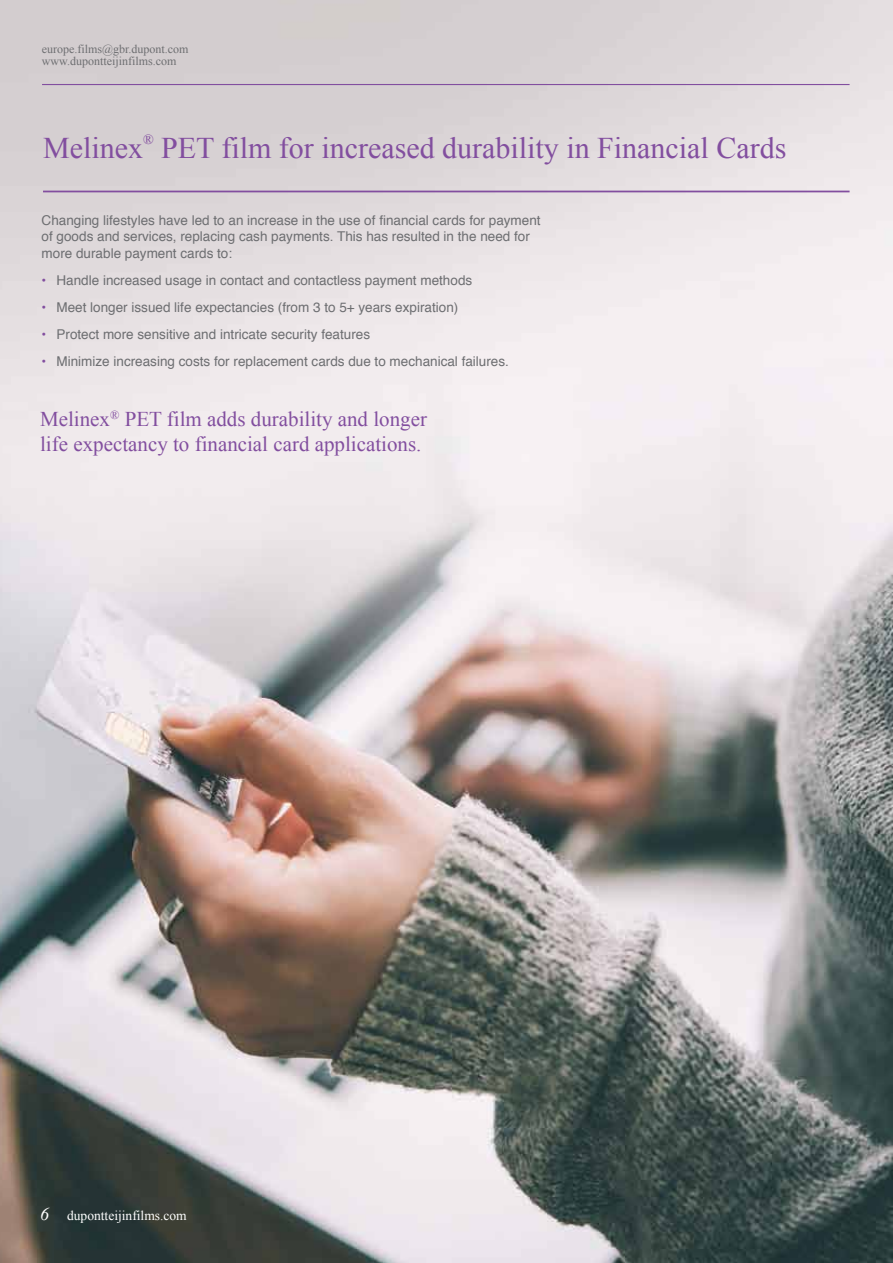
<style>
.page{position:relative;width:893px;height:1263px;background:#fff}
.page>*{position:absolute;margin:0;border:0;box-sizing:border-box;transform-origin:0 0}
.t1{font:30px "Times New Roman";color:#824e9f}
.t2{font:21px/25.2px "Times New Roman";color:#824e9f}
.t3{font:13.95px "Times New Roman";color:#824e9f}
.t4{font:13.5px/16.2px "Helvetica";color:#6d6e71}
.t5{font:13.5px "Times New Roman";color:#fff}
.t6{font:12px/12.8px "Times New Roman";color:#6d6e71}
.s1{color:#824e9f}
.s2{font-style:italic;font-size:18px}
</style>
<div class="page">
<img style="left:0;top:0;width:892px;height:1263px">
<hr style="left:892px;top:0;width:1px;height:1263px;background:#2e3b42">
<hr style="left:43px;top:191px;width:807px;height:1px;background:#824e9f">
<hr style="left:42px;top:84px;width:808px;height:1px;background:#824e9f">
<p class="t6" style="left:42px;top:42px;width:148px">europe.films@gbr.dupont.com www.dupontteijinfilms.com</p>
<h1 class="t1" style="left:43px;top:127px;width:101px">Melinex</h1>
<p class="t3" style="left:143px;top:129px;width:12px">®</p>
<h1 class="t1" style="left:161px;top:127px;width:627px">PET film for increased durability in Financial Cards</h1>
<p class="t4" style="left:42px;top:213px;width:500px">Changing lifestyles have led to an increase in the use of financial cards for payment of goods and services, replacing cash payments. This has resulted in the need for more durable payment cards to:</p>
<p class="t4" style="left:42px;top:272px;width:432px"><span class="s1">•</span> Handle increased usage in contact and contactless payment methods</p>
<p class="t4" style="left:42px;top:299px;width:418px"><span class="s1">•</span> Meet longer issued life expectancies (from 3 to 5+ years expiration)</p>
<p class="t4" style="left:42px;top:326px;width:330px"><span class="s1">•</span> Protect more sensitive and intricate security features</p>
<p class="t4" style="left:42px;top:353px;width:469px"><span class="s1">•</span> Minimize increasing costs for replacement cards due to mechanical failures.</p>
<h2 class="t2" style="left:40px;top:406px;width:388px">Melinex<sup>®</sup> PET film adds durability and longer life expectancy to financial card applications.</h2>
<p class="t5" style="left:40px;top:1206px;width:148px"><span class="s2">6</span> dupontteijinfilms.com</p>
</div>
